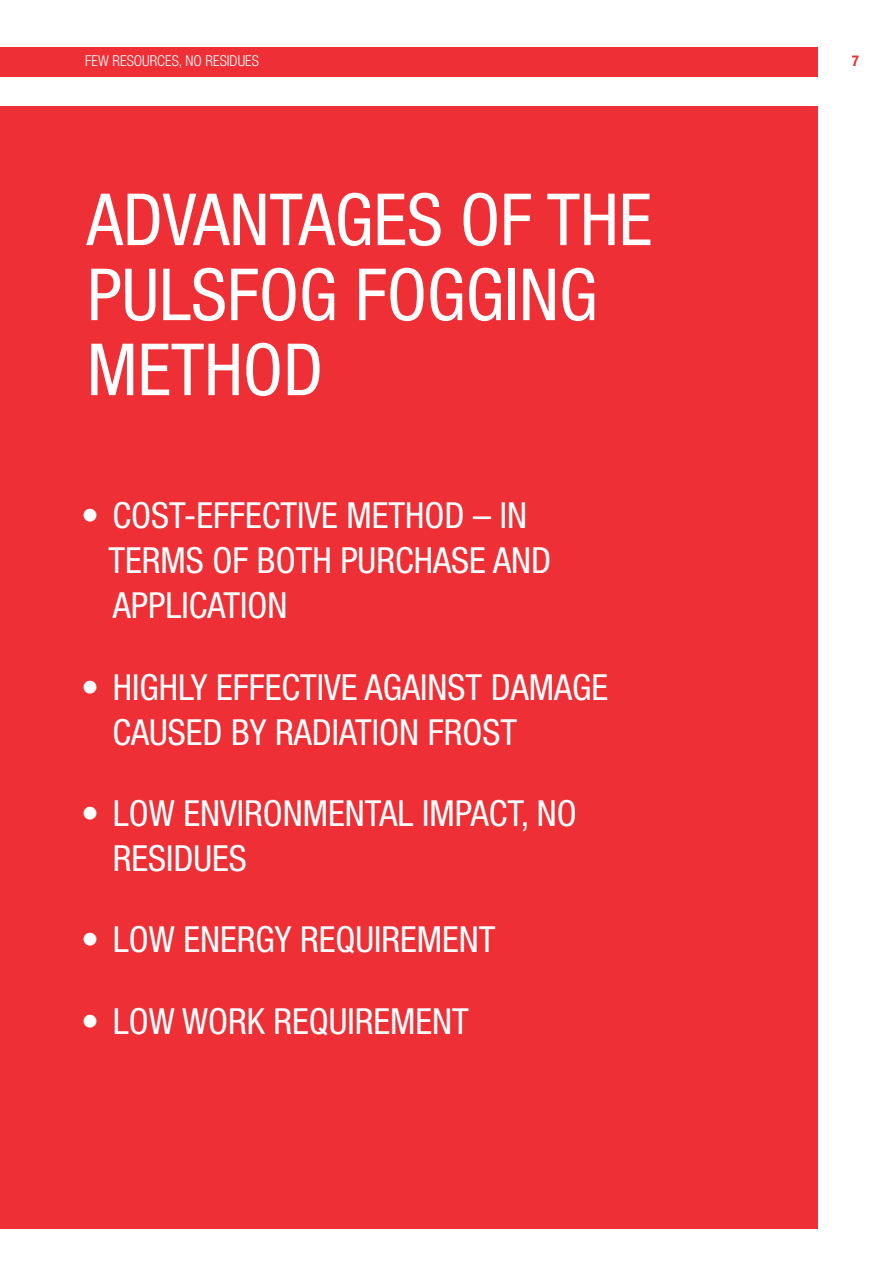
<style>
.page{position:relative;width:893px;height:1263px;background:#fff}
.page>*{position:absolute;margin:0;border:0;box-sizing:border-box;transform-origin:0 0}
.Imagebrochure_H2{font:condensed 72px/75px "Helvetica Neue LT Std";color:#fff}
.t1{font:condensed 36px/45px "Helvetica Neue LT Std";color:#fff}
.t2{font:300 condensed 15px "Helvetica Neue LT Std";color:#fff}
.t3{font:700 condensed 15px "Helvetica Neue LT Std";color:#ee3036}
</style>
<div class="page">
<div style="left:0;top:47px;width:818px;height:29px;background:#ee3036"></div>
<div style="left:0;top:106px;width:818px;height:1123px;background:#ee3036"></div>
<p class="t2" style="left:85px;top:52px;width:175px">FEW RESOURCES, NO RESIDUES</p>
<p class="t3" style="left:852px;top:52px;width:9px">7</p>
<p class="Imagebrochure_H2" style="left:87px;top:182px;width:567px">ADVANTAGES OF THE<br>PULSFOG FOGGING<br>METHOD</p>
<p class="t1" style="left:108px;top:493px;width:444px;text-indent:-27px">• COST-EFFECTIVE METHOD – IN<br>TERMS OF BOTH PURCHASE AND<br>APPLICATION</p>
<p class="t1" style="left:113px;top:664px;width:497px;text-indent:-31px">• HIGHLY EFFECTIVE AGAINST DAMAGE<br>CAUSED BY RADIATION FROST</p>
<p class="t1" style="left:113px;top:790px;width:466px;text-indent:-32px">• LOW ENVIRONMENTAL IMPACT, NO<br>RESIDUES</p>
<p class="t1" style="left:81px;top:917px;width:416px">• LOW ENERGY REQUIREMENT</p>
<p class="t1" style="left:81px;top:998px;width:389px">• LOW WORK REQUIREMENT</p>
</div>
